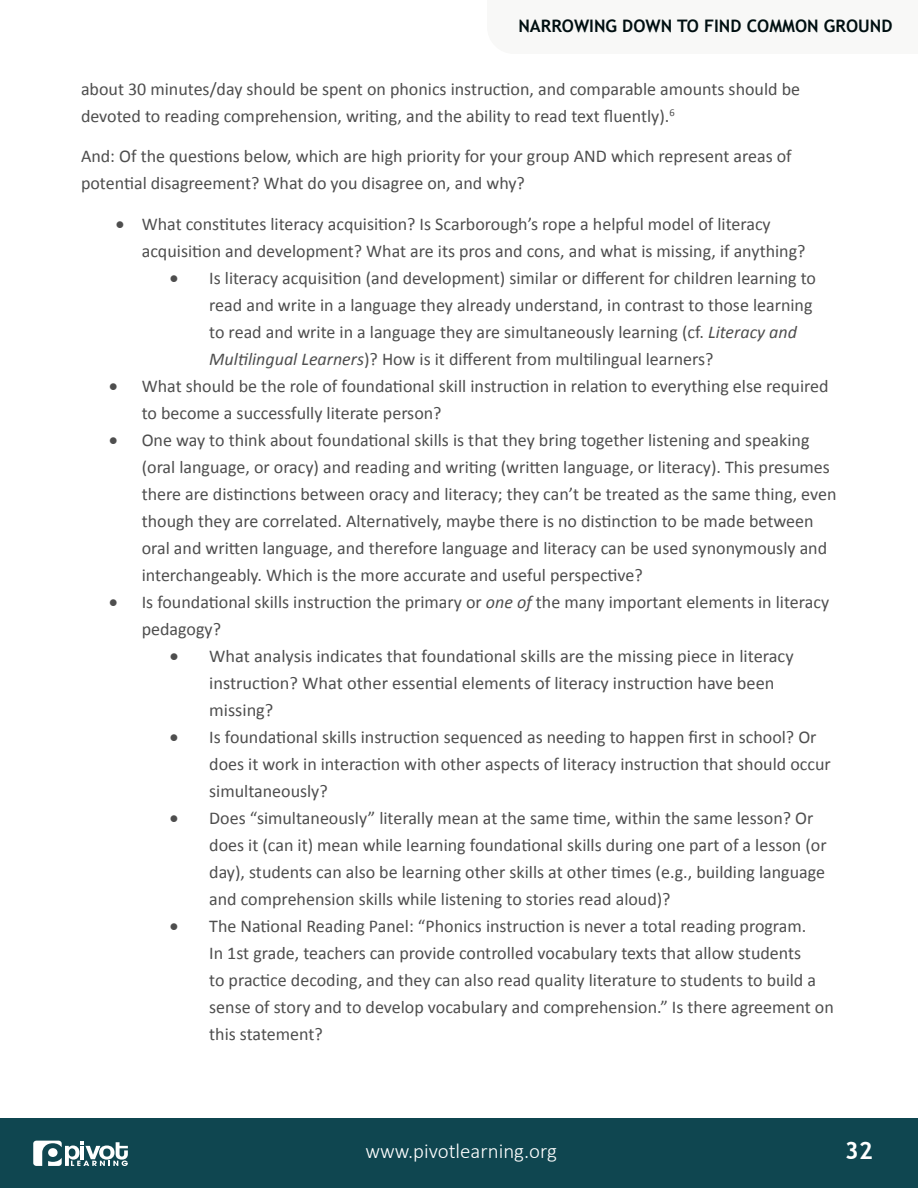
<style>
.page{position:relative;width:918px;height:1188px;background:#fff}
.page>*{position:absolute;margin:0;border:0;box-sizing:border-box;transform-origin:0 0}
.t1{font:700 24px "Trebuchet MS";color:#fff}
.t2{font:300 21px "Calibri";color:#fff}
.Paragraph_Bullet{font:18px/27px "Calibri";color:#4e4e4e}
.t3{font:700 17.25px "Trebuchet MS";color:#000f11}
.s1{font-family:"Lato"}
.s2{font-style:italic}
</style>
<div class="page">
<div style="left:0;top:1119px;width:918px;height:69px;background:#0f4650"></div>
<svg style="left:33px;top:1141px;width:95px;height:25px"></svg>
<p class="t3" style="left:518px;top:15px;width:376px">NARROWING DOWN TO FIND COMMON GROUND</p>
<p class="Paragraph_Bullet" style="left:81px;top:75px;width:721px">about 30 minutes/day should be spent on phonics instruction, and comparable amounts should be devoted to reading comprehension, writing, and the ability to read text fluently).<sup>6</sup></p>
<p class="Paragraph_Bullet" style="left:81px;top:143px;width:712px">And: Of the questions below, which are high priority for your group AND which represent areas of potential disagreement? What do you disagree on, and why?</p>
<p class="Paragraph_Bullet" style="left:142px;top:210px;width:665px;text-indent:-27px"><span class="s1">•</span> What constitutes literacy acquisition? Is Scarborough’s rope a helpful model of literacy acquisition and development? What are its pros and cons, and what is missing, if anything?</p>
<p class="Paragraph_Bullet" style="left:209px;top:264px;width:608px;text-indent:-40px"><span class="s1">•</span> Is literacy acquisition (and development) similar or different for children learning to read and write in a language they already understand, in contrast to those learning to read and write in a language they are simultaneously learning (cf. <span class="s2">Literacy and Multilingual Learners</span>)? How is it different from multilingual learners?</p>
<p class="Paragraph_Bullet" style="left:142px;top:372px;width:688px;text-indent:-34px"><span class="s1">•</span> What should be the role of foundational skill instruction in relation to everything else required to become a successfully literate person?</p>
<p class="Paragraph_Bullet" style="left:142px;top:426px;width:696px;text-indent:-34px"><span class="s1">•</span> One way to think about foundational skills is that they bring together listening and speaking (oral language, or oracy) and reading and writing (written language, or literacy). This presumes there are distinctions between oracy and literacy; they can’t be treated as the same thing, even though they are correlated. Alternatively, maybe there is no distinction to be made between oral and written language, and therefore language and literacy can be used synonymously and interchangeably. Which is the more accurate and useful perspective?</p>
<p class="Paragraph_Bullet" style="left:142px;top:588px;width:689px;text-indent:-34px"><span class="s1">•</span> Is foundational skills instruction the primary or <span class="s2">one of</span> the many important elements in literacy pedagogy?</p>
<p class="Paragraph_Bullet" style="left:209px;top:642px;width:586px;text-indent:-40px"><span class="s1">•</span> What analysis indicates that foundational skills are the missing piece in literacy instruction? What other essential elements of literacy instruction have been missing?</p>
<p class="Paragraph_Bullet" style="left:209px;top:723px;width:623px;text-indent:-40px"><span class="s1">•</span> Is foundational skills instruction sequenced as needing to happen first in school? Or does it work in interaction with other aspects of literacy instruction that should occur simultaneously?</p>
<p class="Paragraph_Bullet" style="left:209px;top:804px;width:619px;text-indent:-40px"><span class="s1">•</span> Does “simultaneously” literally mean at the same time, within the same lesson? Or does it (can it) mean while learning foundational skills during one part of a lesson (or day), students can also be learning other skills at other times (e.g., building language and comprehension skills while listening to stories read aloud)?</p>
<p class="Paragraph_Bullet" style="left:209px;top:912px;width:626px;text-indent:-40px"><span class="s1">•</span> The National Reading Panel: “Phonics instruction is never a total reading program.<br>In 1st grade, teachers can provide controlled vocabulary texts that allow students<br>to practice decoding, and they can also read quality literature to students to build a sense of story and to develop vocabulary and comprehension.” Is there agreement on this statement?</p>
<p class="t2" style="left:365px;top:1138px;width:193px">www.pivotlearning.org</p>
<h1 class="t1" style="left:845px;top:1136px;width:30px">32</h1>
</div>
